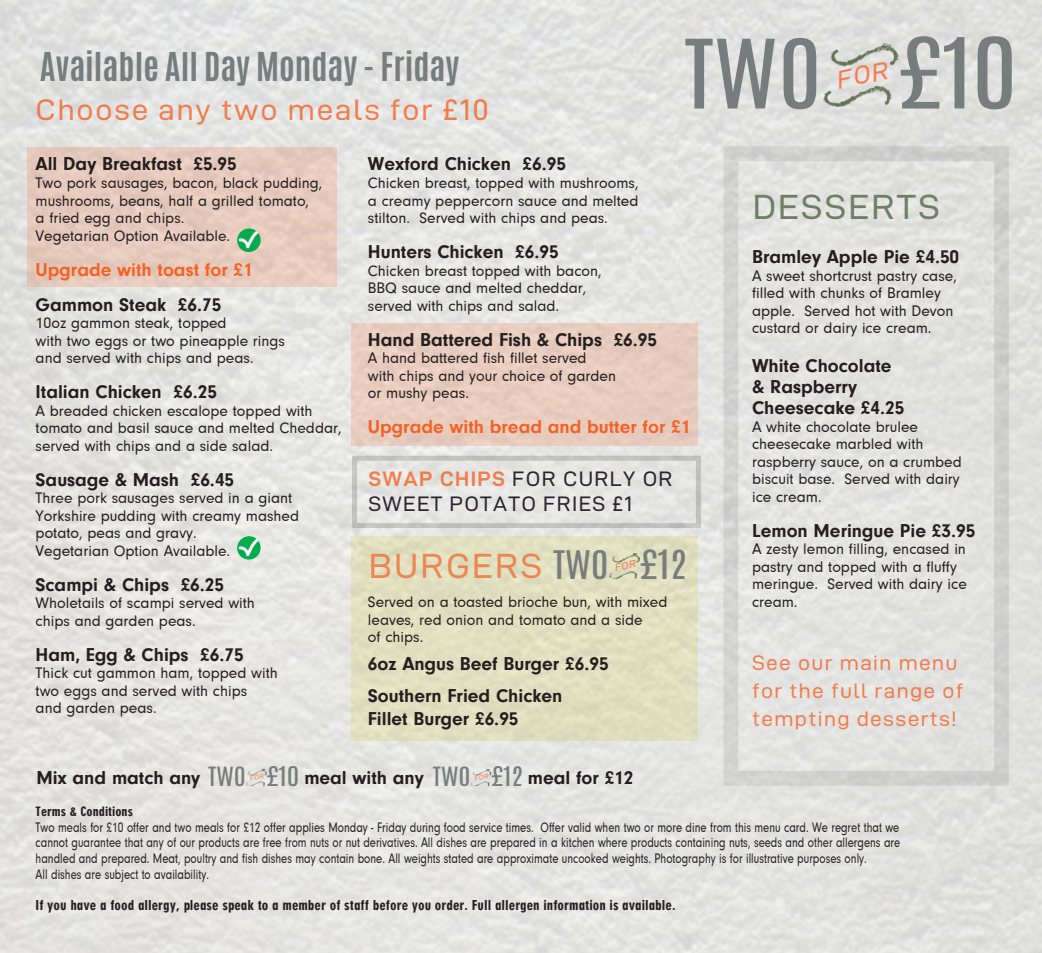
<style>
.page{position:relative;width:1042px;height:953px;background:#fff}
.page>*{position:absolute;margin:0;border:0;box-sizing:border-box;transform-origin:0 0}
.t1{font:83.12px "Antonio";color:#797c7d;scale:1.18 1}
.t2{font:81.2px "Antonio";color:#797c7d;scale:1.18 1}
.t3{font:35px "D DIN Exp";letter-spacing:.065em;color:rgb(242 99 39/.8)}
.t4{font:35px "D DIN Exp";letter-spacing:.065em;color:#647355}
.t5{font:33.6px "Antonio";color:#797c7d;scale:1.18 1}
.t6{font:700 33.25px "Antonio";color:#797c7d}
.t7{font:29.75px "D DIN Exp";letter-spacing:.065em;color:rgb(242 99 39/.8)}
.t8{font:22.57px "Antonio";color:#797c7d;scale:1.18 1}
.t9{font:22.05px "Antonio";color:#797c7d;scale:1.18 1}
.t10{font:21px/28px "D DIN Exp";letter-spacing:.065em;color:rgb(242 99 39/.8)}
.t11{font:21px/24.5px "D DIN Exp";letter-spacing:.065em;color:#29252d}
.t12{font:700 19.25px/21px "Neuzeit Gro T";color:#231f20}
.t13{font:700 19.25px "Neuzeit Gro T";color:#f26327}
.t14{font:15.75px/17.5px "Neuzeit Gro T";color:#231f20}
.t15{font:14.88px "Neuzeit Gro T Blac Extr Cond";color:#231f20}
.t16{font:14.17px/15.8px "Neuzeit Gro T";color:#231f20;scale:.8 1}
.t17{font:14px "Neuzeit Gro T Blac Extr Cond";color:#231f20}
.s1{font-family:"D DIN Exp Bold";color:rgb(242 99 39/.8)}
.s2{font-family:"Antonio";font-size:32.9px;color:#797c7d}
</style>
<div class="page">
<img style="left:0;top:0;width:1042px;height:952px">
<div style="left:351px;top:536px;width:347px;height:204px;background:#e0dfbf"></div>
<div style="left:351px;top:322px;width:347px;height:123px;background:#e8ccbe"></div>
<div style="left:27px;top:148px;width:310px;height:139px;background:#e6cabd"></div>
<img style="left:823px;top:34px;width:77px;height:82px">
<img style="left:609px;top:553px;width:31px;height:26px">
<img style="left:237px;top:228px;width:24px;height:24px;border-radius:12px">
<img style="left:237px;top:536px;width:24px;height:23px;border-radius:12px">
<img style="left:246px;top:766px;width:21px;height:22px">
<img style="left:471px;top:766px;width:21px;height:22px">
<svg style="left:835px;top:61px;width:55px;height:28px;background:#d9dad7"></svg>
<svg style="left:614px;top:560px;width:22px;height:11px"></svg>
<svg style="left:250px;top:773px;width:14px;height:8px"></svg>
<svg style="left:474px;top:773px;width:15px;height:8px"></svg>
<h3 class="t6" style="left:40px;top:42px;width:421px">Available All Day Monday - Friday</h3>
<h3 class="t7" style="left:36px;top:94px;width:455px">Choose any two meals for £10</h3>
<h2 class="t2" style="left:684px;top:14px;width:118px">TWO</h2>
<h1 class="t1" style="left:899px;top:12px;width:101px">£10</h1>
<p class="t12" style="left:36px;top:154px;width:203px">All Day Breakfast £5.95</p>
<p class="t14" style="left:36px;top:174px;width:288px">Two pork sausages, bacon, black pudding, mushrooms, beans, half a grilled tomato,<br>a fried egg and chips.<br>Vegetarian Option Available.</p>
<p class="t13" style="left:36px;top:258px;width:219px">Upgrade with toast for £1</p>
<p class="t12" style="left:36px;top:294px;width:187px">Gammon Steak £6.75</p>
<p class="t14" style="left:36px;top:314px;width:251px">10oz gammon steak, topped<br>with two eggs or two pineapple rings and served with chips and peas.</p>
<p class="t12" style="left:36px;top:381px;width:183px">Italian Chicken £6.25</p>
<p class="t14" style="left:36px;top:402px;width:308px">A breaded chicken escalope topped with tomato and basil sauce and melted Cheddar, served with chips and a side salad.</p>
<p class="t12" style="left:36px;top:469px;width:200px">Sausage &amp; Mash £6.45</p>
<p class="t14" style="left:36px;top:489px;width:265px">Three pork sausages served in a giant<br>Yorkshire pudding with creamy mashed potato, peas and gravy.<br>Vegetarian Option Available.</p>
<p class="t12" style="left:36px;top:574px;width:190px">Scampi &amp; Chips £6.25</p>
<p class="t14" style="left:36px;top:594px;width:221px">Wholetails of scampi served with chips and garden peas.</p>
<p class="t12" style="left:36px;top:644px;width:210px">Ham, Egg &amp; Chips £6.75</p>
<p class="t14" style="left:36px;top:664px;width:244px">Thick cut gammon ham, topped with two eggs and served with chips<br>and garden peas.</p>
<p class="t12" style="left:368px;top:154px;width:200px">Wexford Chicken £6.95</p>
<p class="t14" style="left:368px;top:174px;width:272px;text-align:justify">Chicken breast, topped with mushrooms, a creamy peppercorn sauce and melted stilton. Served with chips and peas.</p>
<p class="t12" style="left:368px;top:241px;width:192px">Hunters Chicken £6.95</p>
<p class="t14" style="left:368px;top:262px;width:235px">Chicken breast topped with bacon,<br>BBQ sauce and melted cheddar, served with chips and salad.</p>
<p class="t12" style="left:368px;top:329px;width:291px">Hand Battered Fish &amp; Chips £6.95</p>
<p class="t14" style="left:368px;top:349px;width:250px">A hand battered fish fillet served with chips and your choice of garden or mushy peas.</p>
<p class="t13" style="left:368px;top:416px;width:324px">Upgrade with bread and butter for £1</p>
<h3 class="t11" style="left:368px;top:466px;width:306px"><span class="s1">SWAP CHIPS</span> FOR CURLY OR<br>SWEET POTATO FRIES £1</h3>
<h3 class="t3" style="left:368px;top:547px;width:242px">BURGERS <span class="s2">TWO</span></h3>
<h3 class="t5" style="left:640px;top:540px;width:42px">£12</h3>
<p class="t14" style="left:368px;top:593px;width:301px">Served on a toasted brioche bun, with mixed leaves, red onion and tomato and a side<br>of chips.</p>
<p class="t12" style="left:368px;top:648px;width:242px;line-height:31.5px">6oz Angus Beef Burger £6.95<br>Southern Fried Chicken</p>
<p class="t12" style="left:368px;top:708px;width:152px">Fillet Burger £6.95</p>
<h3 class="t9" style="left:208px;top:760px;width:33px">TWO</h3>
<h3 class="t8" style="left:267px;top:760px;width:29px">£10</h3>
<h3 class="t9" style="left:433px;top:760px;width:33px">TWO</h3>
<h3 class="t8" style="left:491px;top:760px;width:28px">£12</h3>
<p class="t12" style="left:36px;top:767px;width:165px">Mix and match any</p>
<p class="t12" style="left:304px;top:767px;width:121px">meal with any</p>
<p class="t12" style="left:528px;top:767px;width:107px">meal for £12</p>
<h3 class="t4" style="left:752px;top:188px;width:189px">DESSERTS</h3>
<p class="t12" style="left:752px;top:247px;width:209px">Bramley Apple Pie £4.50</p>
<p class="t14" style="left:752px;top:267px;width:206px">A sweet shortcrust pastry case, filled with chunks of Bramley apple. Served hot with Devon custard or dairy ice cream.</p>
<p class="t12" style="left:752px;top:355px;width:154px">White Chocolate &amp; Raspberry<br>Cheesecake £4.25</p>
<p class="t14" style="left:752px;top:418px;width:211px">A white chocolate brulee cheesecake marbled with raspberry sauce, on a crumbed biscuit base. Served with dairy ice cream.</p>
<p class="t12" style="left:752px;top:520px;width:225px">Lemon Meringue Pie £3.95</p>
<p class="t14" style="left:752px;top:540px;width:216px">A zesty lemon filling, encased in pastry and topped with a fluffy meringue. Served with dairy ice cream.</p>
<h3 class="t10" style="left:752px;top:648px;width:213px">See our main menu for the full range of tempting desserts!</h3>
<p class="t17" style="left:36px;top:803px;width:99px">Terms &amp; Conditions</p>
<p class="t16" style="left:36px;top:819px;width:1082px">Two meals for £10 offer and two meals for £12 offer applies Monday - Friday during food service times. Offer valid when two or more dine from this menu card. We regret that we cannot guarantee that any of our products are free from nuts or nut derivatives. All dishes are prepared in a kitchen where products containing nuts, seeds and other allergens are handled and prepared. Meat, poultry and fish dishes may contain bone. All weights stated are approximate uncooked weights. Photography is for illustrative purposes only.<br>All dishes are subject to availability.</p>
<p class="t15" style="left:36px;top:897px;width:641px">If you have a food allergy, please speak to a member of staff before you order. Full allergen information is available.</p>
</div>
